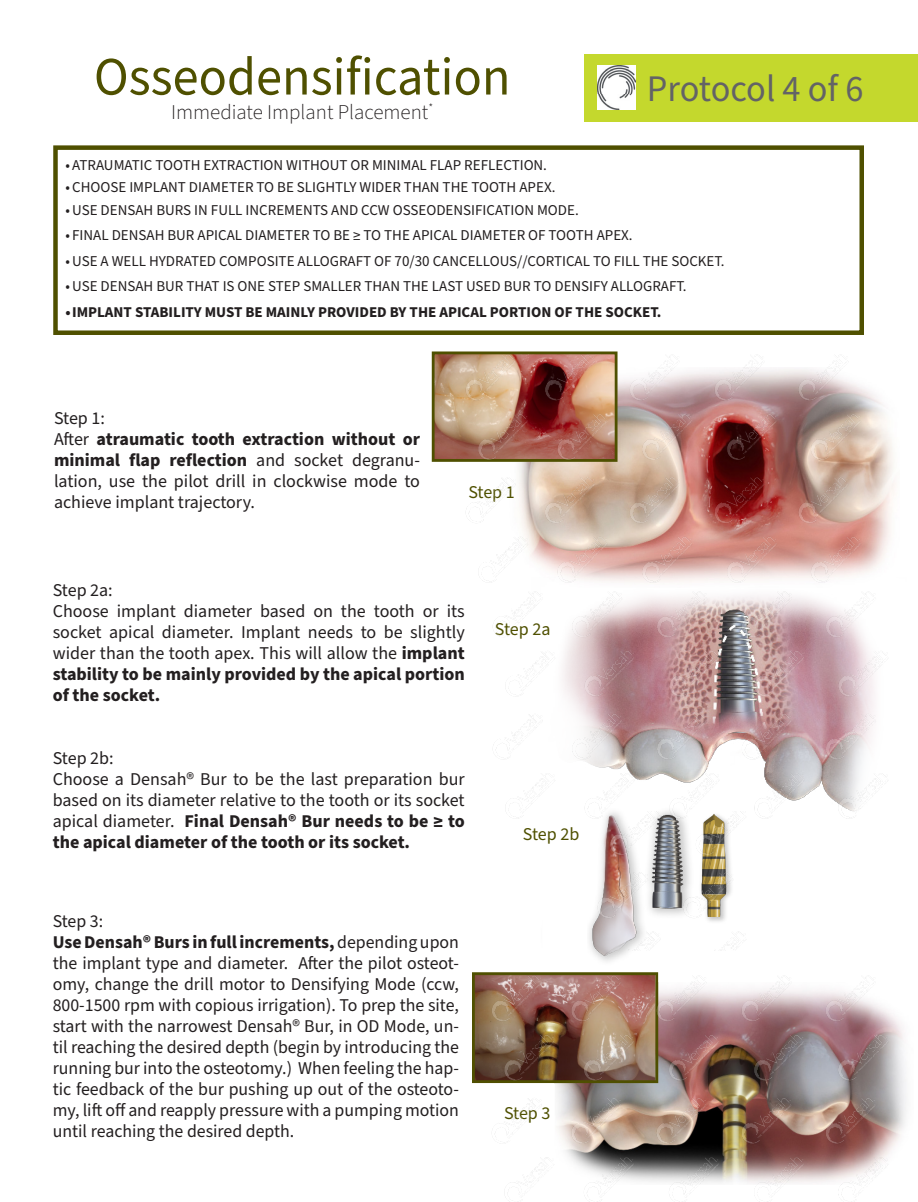
<style>
.page{position:relative;width:918px;height:1202px;background:#fff}
.page>*{position:absolute;margin:0;border:0;box-sizing:border-box;transform-origin:0 0}
.t1{font:54px "Source Sans Pro";color:#4f5000}
.t2{font:37.5px "Source Sans Pro";letter-spacing:-.005em;color:#636366}
.t3{font:300 21px "Source Sans Pro";color:#231f20}
.t4{font:18px/21px "Source Sans Pro";color:#231f20;text-align:justify}
.t5{font:18px "Source Sans Pro";letter-spacing:-.015em;color:#4f5000}
.t6{font:15px "Source Sans Pro";color:#231f20}
.t7{font:700 15px "Source Sans Pro";color:#231f20}
.s1{font-weight:700}
</style>
<div class="page">
<img style="left:864px;top:388px;width:31px;height:185px">
<img style="left:436px;top:355px;width:10px;height:103px">
<div style="left:432px;top:351px;width:186px;height:111px;border:3px solid #4f5000"></div>
<div style="left:584px;top:54px;width:334px;height:68px;background:#c4d82d"></div>
<img style="left:597px;top:66px;width:38px;height:44px">
<div style="left:53px;top:145px;width:811px;height:190px;border:4px solid #4f5000"></div>
<img style="left:592px;top:950px;width:123px;height:12px">
<img style="left:446px;top:351px;width:418px;height:232px">
<img style="left:493px;top:591px;width:393px;height:228px">
<img style="left:693px;top:808px;width:41px;height:3px">
<img style="left:584px;top:811px;width:176px;height:139px">
<img style="left:473px;top:972px;width:432px;height:230px">
<p class="t1" style="left:94px;top:40px;width:418px">Osseodensification</p>
<p class="t3" style="left:171px;top:98px;width:264px">Immediate Implant Placement<sup>*</sup></p>
<p class="t2" style="left:647px;top:63px;width:218px">Protocol 4 of 6</p>
<p class="t6" style="left:65px;top:155px;width:483px">• ATRAUMATIC TOOTH EXTRACTION WITHOUT OR MINIMAL FLAP REFLECTION.</p>
<p class="t6" style="left:65px;top:177px;width:492px">• CHOOSE IMPLANT DIAMETER TO BE SLIGHTLY WIDER THAN THE TOOTH APEX.</p>
<p class="t6" style="left:65px;top:200px;width:515px">•USE DENSAH BURS IN FULL INCREMENTS AND CCW OSSEODENSIFICATION MODE.</p>
<p class="t6" style="left:65px;top:225px;width:569px">• FINAL DENSAH BUR APICAL DIAMETER TO BE ≥ TO THE APICAL DIAMETER OF TOOTH APEX.</p>
<p class="t6" style="left:65px;top:251px;width:661px">•USE A WELL HYDRATED COMPOSITE ALLOGRAFT OF 70/30 CANCELLOUS//CORTICAL TO FILL THE SOCKET.</p>
<p class="t6" style="left:65px;top:276px;width:623px">•USE DENSAH BUR THAT IS ONE STEP SMALLER THAN THE LAST USED BUR TO DENSIFY ALLOGRAFT.</p>
<p class="t7" style="left:65px;top:301px;width:598px">•IMPLANT STABILITY MUST BE MAINLY PROVIDED BY THE APICAL PORTION OF THE SOCKET.</p>
<p class="t4" style="left:54px;top:407px;width:52px">Step 1:</p>
<p class="t4" style="left:54px;top:428px;width:368px">After <span class="s1">atraumatic tooth extraction without or minimal flap reflection</span> and socket degranu&shy;lation, use the pilot drill in clockwise mode to achieve implant trajectory.</p>
<p class="t5" style="left:468px;top:480px;width:48px">Step 1</p>
<p class="t4" style="left:53px;top:580px;width:62px">Step 2a:</p>
<p class="t4" style="left:53px;top:601px;width:414px">Choose implant diameter based on the tooth or its socket apical diameter. Implant needs to be slightly wider than the tooth apex. This will allow the <span class="s1">implant stability to be mainly provided by the apical portion of the socket.</span></p>
<p class="t4" style="left:53px;top:748px;width:62px">Step 2b:</p>
<p class="t4" style="left:53px;top:769px;width:413px">Choose a Densah® Bur to be the last preparation bur based on its diameter relative to the tooth or its socket apical diameter. <span class="s1">Final Densah® Bur needs to be ≥ to the apical diameter of the tooth or its socket.</span></p>
<p class="t4" style="left:53px;top:911px;width:52px">Step 3:</p>
<p class="t4" style="left:53px;top:932px;width:408px"><span class="s1">Use Densah® Burs in full increments,</span> depending upon the implant type and diameter. After the pilot osteot&shy;omy, change the drill motor to Densifying Mode (ccw, 800-1500 rpm with copious irrigation). To prep the site, start with the narrowest Densah® Bur, in OD Mode, un&shy;til reaching the desired depth (begin by introducing the running bur into the osteotomy.) When feeling the hap&shy;tic feedback of the bur pushing up out of the osteoto&shy;my, lift off and reapply pressure with a pumping motion until reaching the desired depth.</p>
<p class="t5" style="left:495px;top:617px;width:57px">Step 2a</p>
<p class="t5" style="left:523px;top:822px;width:58px">Step 2b</p>
<p class="t5" style="left:504px;top:1100px;width:48px">Step 3</p>
</div>
